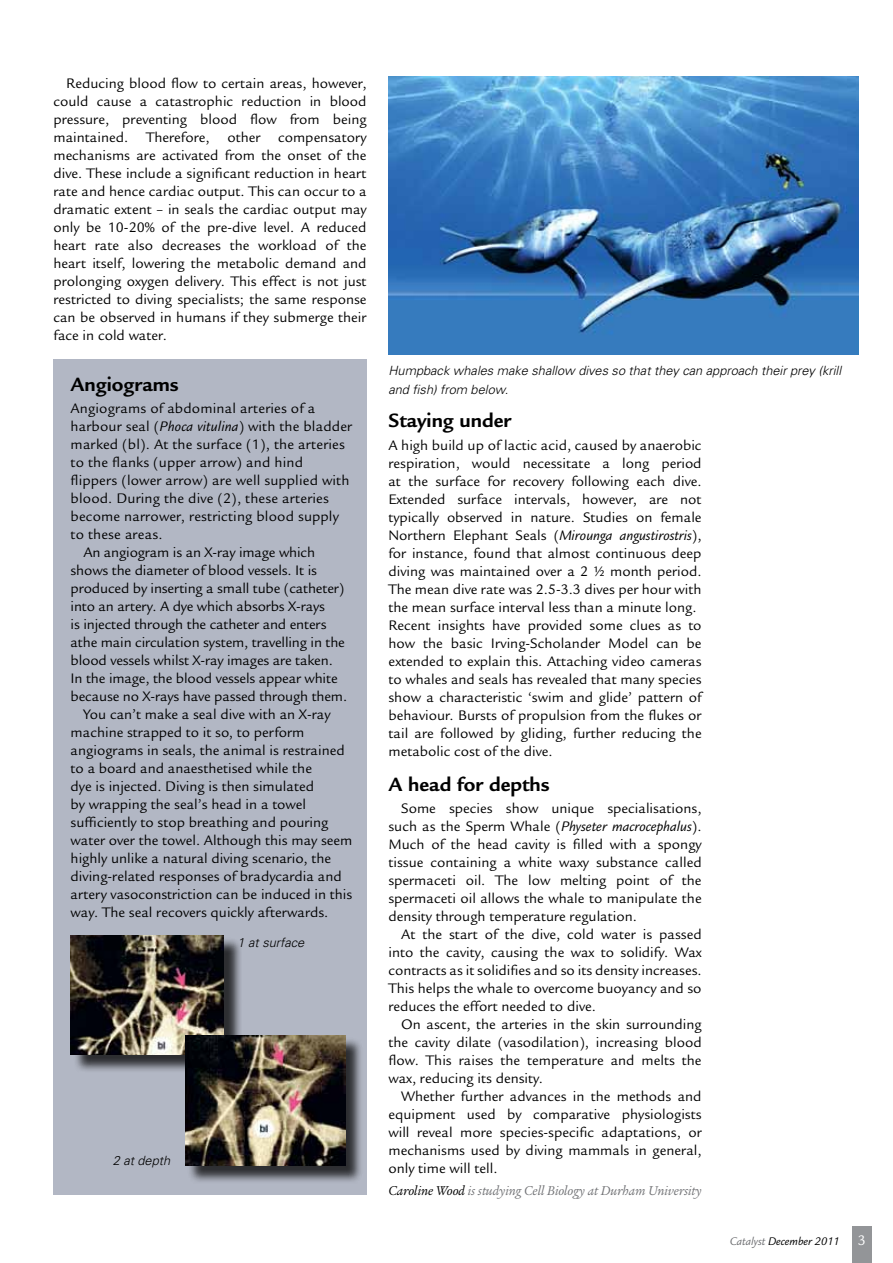
<style>
.page{position:relative;width:893px;height:1263px;background:#fff}
.page>*{position:absolute;margin:0;border:0;box-sizing:border-box;transform-origin:0 0}
.t1{font:700 21px "Legacy Sans";color:#000}
.t2{font:15px/18px "Legacy Sans";color:#000;text-align:justify}
.t3{font:italic 13.95px "Legacy Ser ITC";color:#717275}
.t4{font:italic 300 12.75px/19.5px "Univers";color:#000}
.t5{font:italic 12px "Legacy Sans";color:#000}
.s1{font-style:italic}
.s2{color:#000}
.s3{color:#6d6e71}
.s4{font-style:normal;font-size:15px;color:#fff}
</style>
<div class="page">
<div style="left:852px;top:1226px;width:20px;height:37px;background:#939598"></div>
<div style="left:54px;top:359px;width:313px;height:836px;background:#b2b7c4"></div>
<div style="left:73px;top:937px;width:169px;height:136px;background:#000;opacity:.75"></div>
<img style="left:71px;top:935px;width:153px;height:119px">
<div style="left:188px;top:1037px;width:176px;height:147px;background:#000;opacity:.75"></div>
<img style="left:185px;top:1035px;width:160px;height:130px">
<img style="left:388px;top:77px;width:470px;height:277px">
<p class="t2" style="left:53px;top:74px;width:315px;text-indent:13px">Reducing blood flow to certain areas, however, could cause a catastrophic reduction in blood pressure, preventing blood flow from being maintained. Therefore, other compensatory mechanisms are activated from the onset of the dive. These include a significant reduction in heart rate and hence cardiac output. This can occur to a dramatic extent – in seals the cardiac output may only be 10-20% of the pre-dive level. A reduced heart rate also decreases the workload of the heart itself, lowering the metabolic demand and prolonging oxygen delivery. This effect is not just restricted to diving specialists; the same response can be observed in humans if they submerge their face in cold water.</p>
<h1 class="t1" style="left:71px;top:372px;width:110px">Angiograms</h1>
<p class="t2" style="left:71px;top:400px;width:246px">Angiograms of abdominal arteries of a</p>
<p class="t2" style="left:71px;top:418px;width:283px">harbour seal (<span class="s1">Phoca vitulina</span>) with the bladder</p>
<p class="t2" style="left:71px;top:436px;width:276px">marked (bl). At the surface (1), the arteries</p>
<p class="t2" style="left:71px;top:454px;width:234px">to the flanks (upper arrow) and hind</p>
<p class="t2" style="left:71px;top:472px;width:280px">flippers (lower arrow) are well supplied with</p>
<p class="t2" style="left:71px;top:490px;width:260px">blood. During the dive (2), these arteries</p>
<p class="t2" style="left:71px;top:508px;width:270px">become narrower, restricting blood supply</p>
<p class="t2" style="left:71px;top:526px;width:93px">to these areas.</p>
<p class="t2" style="left:83px;top:544px;width:233px">An angiogram is an X-ray image which</p>
<p class="t2" style="left:71px;top:562px;width:248px">shows the diameter of blood vessels. It is</p>
<p class="t2" style="left:71px;top:580px;width:275px">produced by inserting a small tube (catheter)</p>
<p class="t2" style="left:71px;top:598px;width:256px">into an artery. A dye which absorbs X-rays</p>
<p class="t2" style="left:71px;top:616px;width:257px">is injected through the catheter and enters</p>
<p class="t2" style="left:71px;top:634px;width:276px">athe main circulation system, travelling in the</p>
<p class="t2" style="left:71px;top:652px;width:264px">blood vessels whilst X-ray images are taken.</p>
<p class="t2" style="left:71px;top:670px;width:269px">In the image, the blood vessels appear white</p>
<p class="t2" style="left:71px;top:688px;width:278px">because no X-rays have passed through them.</p>
<p class="t2" style="left:83px;top:706px;width:249px">You can’t make a seal dive with an X-ray</p>
<p class="t2" style="left:71px;top:724px;width:235px">machine strapped to it so, to perform</p>
<p class="t2" style="left:71px;top:742px;width:276px">angiograms in seals, the animal is restrained</p>
<p class="t2" style="left:71px;top:760px;width:243px">to a board and anaesthetised while the</p>
<p class="t2" style="left:71px;top:778px;width:245px">dye is injected. Diving is then simulated</p>
<p class="t2" style="left:71px;top:796px;width:237px">by wrapping the seal’s head in a towel</p>
<p class="t2" style="left:71px;top:814px;width:259px">sufficiently to stop breathing and pouring</p>
<p class="t2" style="left:71px;top:832px;width:283px">water over the towel. Although this may seem</p>
<p class="t2" style="left:71px;top:850px;width:262px">highly unlike a natural diving scenario, the</p>
<p class="t2" style="left:71px;top:868px;width:273px">diving-related responses of bradycardia and</p>
<p class="t2" style="left:71px;top:886px;width:283px">artery vasoconstriction can be induced in this</p>
<p class="t2" style="left:71px;top:904px;width:259px">way. The seal recovers quickly afterwards.</p>
<p class="t4" style="left:238px;top:932px;width:68px">1 at surface</p>
<p class="t4" style="left:113px;top:1150px;width:59px">2 at depth</p>
<p class="t4" style="left:388px;top:360px;width:454px">Humpback whales make shallow dives so that they can approach their prey (krill and fish) from below.</p>
<h1 class="t1" style="left:388px;top:409px;width:124px">Staying under</h1>
<p class="t2" style="left:388px;top:436px;width:315px;text-align:left">A high build up of lactic acid, caused by anaerobic respiration, would necessitate a long period at the surface for recovery following each dive.<br>Extended surface intervals, however, are not typically observed in nature. Studies on female Northern Elephant Seals (<span class="s1">Mirounga angustirostris</span>), for instance, found that almost continuous deep diving was maintained over a 2 ½ month period.<br>The mean dive rate was 2.5-3.3 dives per hour with the mean surface interval less than a minute long.<br>Recent insights have provided some clues as to how the basic Irving-Scholander Model can be extended to explain this. Attaching video cameras to whales and seals has revealed that many species show a characteristic ‘swim and glide’ pattern of behaviour. Bursts of propulsion from the flukes or tail are followed by gliding, further reducing the metabolic cost of the dive.</p>
<h1 class="t1" style="left:388px;top:772px;width:163px">A head for depths</h1>
<p class="t2" style="left:388px;top:799px;width:315px;text-indent:13px">Some species show unique specialisations, such as the Sperm Whale (<span class="s1">Physeter macrocephalus</span>).<br>Much of the head cavity is filled with a spongy tissue containing a white waxy substance called spermaceti oil. The low melting point of the spermaceti oil allows the whale to manipulate the density through temperature regulation.</p>
<p class="t2" style="left:388px;top:925px;width:315px;text-indent:13px">At the start of the dive, cold water is passed into the cavity, causing the wax to solidify. Wax contracts as it solidifies and so its density increases.<br>This helps the whale to overcome buoyancy and so reduces the effort needed to dive.</p>
<p class="t2" style="left:388px;top:1015px;width:315px;text-indent:13px">On ascent, the arteries in the skin surrounding the cavity dilate (vasodilation), increasing blood flow. This raises the temperature and melts the wax, reducing its density.</p>
<p class="t2" style="left:388px;top:1087px;width:315px;text-indent:13px">Whether further advances in the methods and equipment used by comparative physiologists will reveal more species-specific adaptations, or mechanisms used by diving mammals in general, only time will tell.</p>
<p class="t3" style="left:388px;top:1183px;width:315px"><span class="s2">Caroline Wood</span> is studying Cell Biology at Durham University</p>
<p class="t5" style="left:730px;top:1235px;width:138px"><span class="s3">Catalyst</span> December 2011 <span class="s4">3</span></p>
</div>
